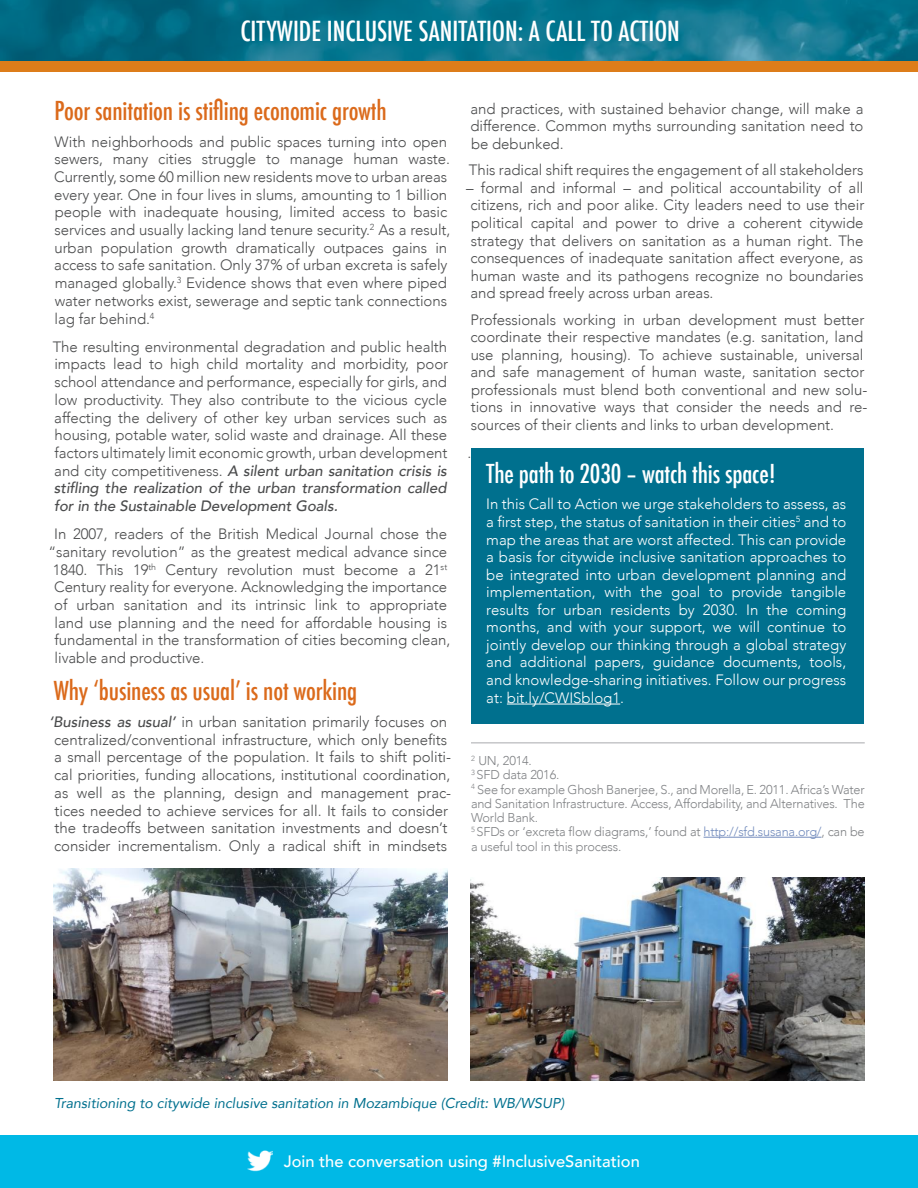
<style>
.page{position:relative;width:918px;height:1188px;background:#fff}
.page>*{position:absolute;margin:0;border:0;box-sizing:border-box;transform-origin:0 0}
.t1{font:500 condensed 27px "Futura";color:#fff}
.t2{font:500 condensed 25.5px "Futura";letter-spacing:-.005em;color:#db6a1b}
.t3{font:500 condensed 25.5px "Futura";letter-spacing:-.005em;color:#fff}
.t4{font:500 16.5px "Avenir";color:#fff}
.t5{font:300 15px/17.7px "Avenir";letter-spacing:-.005em;color:#4b4c4d;text-align:justify}
.t6{font:300 15px/17.5px "Avenir";color:#fff;text-align:justify}
.t7{font:italic 14.25px "Avenir";color:#00708e}
.t8{font:300 12.75px/14.2px "Avenir";letter-spacing:-.015em;color:#808285;text-align:justify}
.s1{font-weight:500;font-style:italic}
.s2{color:#738cbd}
</style>
<div class="page">
<svg style="left:0;top:0;width:918px;height:61px;background:#09728b"></svg>
<div style="left:0;top:1136px;width:918px;height:52px;background:#00b9e6"></div>
<img style="left:248px;top:1150px;width:25px;height:22px">
<div style="left:0;top:61px;width:918px;height:11px;background:#dd7d1a"></div>
<div style="left:471px;top:448px;width:393px;height:276px;background:#00708e"></div>
<hr style="left:507px;top:704px;width:113px;height:1px;background:#fff">
<hr style="left:471px;top:742px;width:394px;height:1px;background:#a8a9ad">
<hr style="left:704px;top:837px;width:117px;height:1px;background:#738cbd">
<img style="left:471px;top:878px;width:393px;height:202px">
<img style="left:53px;top:868px;width:395px;height:212px">
<p class="t1" style="left:240px;top:14px;width:441px">CITYWIDE INCLUSIVE SANITATION: A CALL TO ACTION</p>
<p class="t2" style="left:55px;top:94px;width:334px">Poor sanitation is stifling economic growth</p>
<p class="t5" style="left:54px;top:133px;width:398px;text-align:left">With neighborhoods and public spaces turning into open sewers, many cities struggle to manage human waste.<br>Currently, some 60 million new residents move to urban areas every year. One in four lives in slums, amounting to 1 billion people with inadequate housing, limited access to basic services and usually lacking land tenure security.<sup>2</sup> As a result, urban population growth dramatically outpaces gains in access to safe sanitation. Only 37% of urban excreta is safely managed globally.<sup>3</sup> Evidence shows that even where piped water networks exist, sewerage and septic tank connections lag far behind.<sup>4</sup></p>
<p class="t5" style="left:53px;top:338px;width:397px">The resulting environmental degradation and public health impacts lead to high child mortality and morbidity, poor school attendance and performance, especially for girls, and low productivity. They also contribute to the vicious cycle affecting the delivery of other key urban services such as housing, potable water, solid waste and drainage. All these factors ultimately limit economic growth, urban development and city competitiveness. <span class="s1">A silent urban sanitation crisis is stifling the realization of the urban transformation called for in the Sustainable Development Goals.</span></p>
<p class="t5" style="left:54px;top:525px;width:394px">In 2007, readers of the British Medical Journal chose the</p>
<p class="t5" style="left:49px;top:543px;width:400px">“sanitary revolution” as the greatest medical advance since</p>
<p class="t5" style="left:53px;top:561px;width:396px">1840. This 19<sup>th</sup> Century revolution must become a 21<sup>st</sup></p>
<p class="t5" style="left:54px;top:578px;width:395px">Century reality for everyone. Acknowledging the importance</p>
<p class="t5" style="left:54px;top:596px;width:395px">of urban sanitation and its intrinsic link to appropriate</p>
<p class="t5" style="left:55px;top:614px;width:394px">land use planning and the need for affordable housing is</p>
<p class="t5" style="left:54px;top:631px;width:397px">fundamental in the transformation of cities becoming clean,</p>
<p class="t5" style="left:55px;top:649px;width:151px">livable and productive.</p>
<p class="t2" style="left:54px;top:675px;width:305px">Why ‘business as usual’ is not working</p>
<p class="t5" style="left:49px;top:713px;width:403px;text-align:center"><span class="s1">‘Business as usual’</span> in urban sanitation primarily focuses on centralized/conventional infrastructure, which only benefits a small percentage of the population. It fails to shift politi&shy;cal priorities, funding allocations, institutional coordination, as well as the planning, design and management prac&shy;tices needed to achieve services for all. It fails to consider the tradeoffs between sanitation investments and doesn’t consider incrementalism. Only a radical shift in mindsets</p>
<p class="t5" style="left:470px;top:100px;width:395px">and practices, with sustained behavior change, will make a difference. Common myths surrounding sanitation need to be debunked.</p>
<p class="t5" style="left:469px;top:161px;width:396px">This radical shift requires the engagement of all stakeholders</p>
<p class="t5" style="left:466px;top:179px;width:400px">– formal and informal – and political accountability of all citizens, rich and poor alike. City leaders need to use their political capital and power to drive a coherent citywide strategy that delivers on sanitation as a human right. The consequences of inadequate sanitation affect everyone, as human waste and its pathogens recognize no boundaries and spread freely across urban areas.</p>
<p class="t5" style="left:470px;top:311px;width:397px;text-align:left">Professionals working in urban development must better coordinate their respective mandates (e.g. sanitation, land use planning, housing). To achieve sustainable, universal and safe management of human waste, sanitation sector professionals must blend both conventional and new solu&shy;tions in innovative ways that consider the needs and re&shy;sources of their clients and links to urban development.</p>
<p class="t5" style="left:467px;top:444px;width:5px">.</p>
<p class="t3" style="left:486px;top:457px;width:291px">The path to 2030 – watch this space!</p>
<p class="t6" style="left:486px;top:495px;width:362px">In this Call to Action we urge stakeholders to assess, as a first step, the status of sanitation in their cities<sup>5</sup> and to map the areas that are worst affected. This can provide a basis for citywide inclusive sanitation approaches to be integrated into urban development planning and implementation, with the goal to provide tangible results for urban residents by 2030. In the coming months, and with your support, we will continue to jointly develop our thinking through a global strategy and additional papers, guidance documents, tools, and knowledge-sharing initiatives. Follow our progress at: bit.ly/CWISblog1.</p>
<p class="t8" style="left:471px;top:754px;width:62px"><sup>2</sup> UN, 2014.</p>
<p class="t8" style="left:471px;top:768px;width:90px"><sup>3</sup> SFD data 2016.</p>
<p class="t8" style="left:471px;top:782px;width:395px"><sup>4</sup> See for example Ghosh Banerjee, S., and Morella, E. 2011. Africa’s Water and Sanitation Infrastructure. Access, Affordability, and Alternatives. The World Bank.</p>
<p class="t8" style="left:471px;top:825px;width:395px"><sup>5</sup> SFDs or ‘excreta flow diagrams,’ found at <span class="s2">http://sfd.susana.org/</span>, can be a useful tool in this process.</p>
<p class="t7" style="left:54px;top:1094px;width:512px">Transitioning to citywide inclusive sanitation in Mozambique (Credit: WB/WSUP)</p>
<p class="t4" style="left:284px;top:1147px;width:358px">Join the conversation using #InclusiveSanitation</p>
</div>
